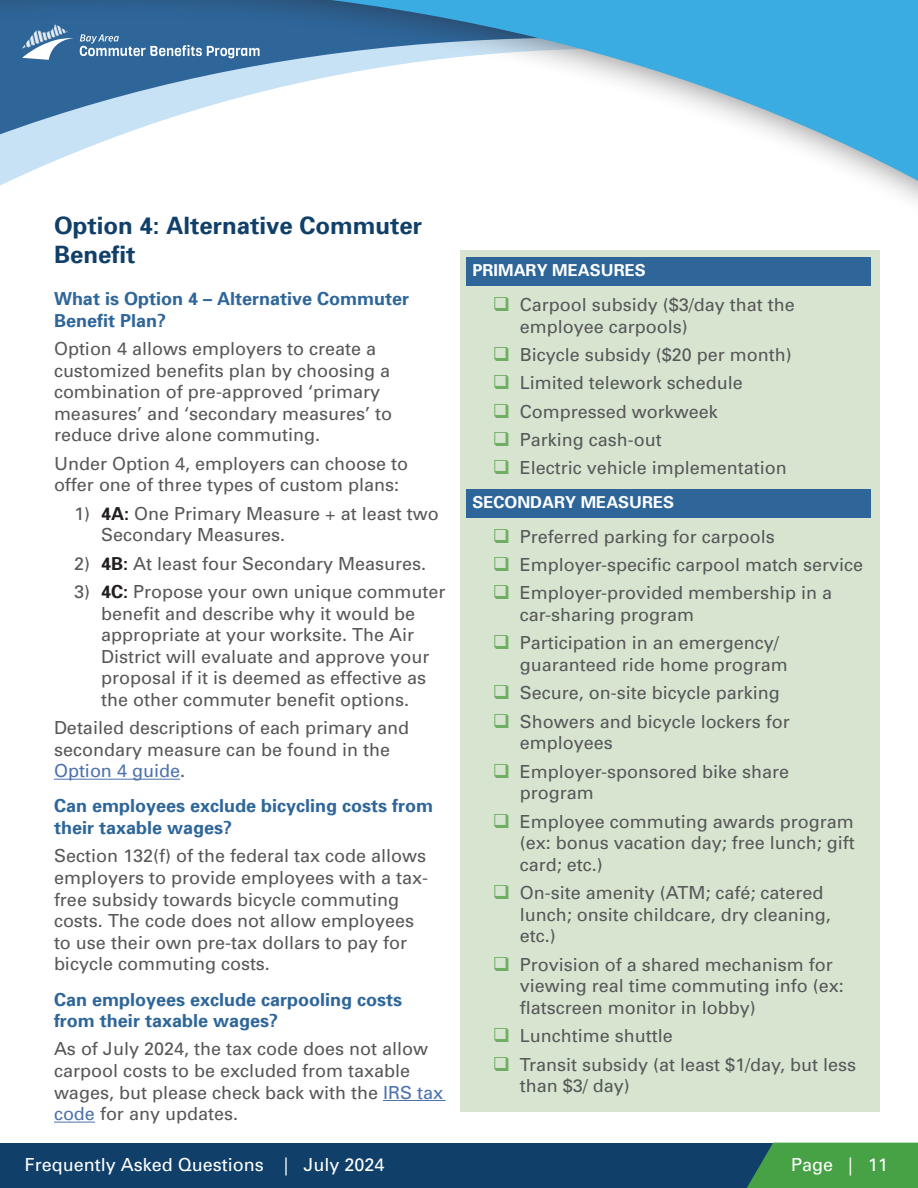
<style>
.page{position:relative;width:918px;height:1188px;background:#fff}
.page>*{position:absolute;margin:0;border:0;box-sizing:border-box;transform-origin:0 0}
.t1{font:700 24px/28.8px "Univers 65";color:#104069}
.Bullets_Checklist{font:18px/21.6px "Univers";color:#57585a}
.Body{font:18px/21.6px "Univers";color:#57585a}
.Bullets_Numbered_List_2{font:18px/21.6px "Univers";color:#57585a}
.H3{font:700 18px/21.6px "Univers 65";color:#2e669a}
.t2{font:18px "Univers";color:#fff}
.Options{font:700 16.5px "Univers 65";color:#fff}
.Measures{font:700 16.5px "Univers 65";color:#fff}
.s1{font-family:"Univers 65";font-weight:700;color:#231f20}
.s2{color:#4d72ac}
</style>
<div class="page">
<svg style="left:0;top:0;width:918px;height:203px"></svg>
<svg style="left:80px;top:34px;width:180px;height:24px"></svg>
<svg style="left:22px;top:24px;width:51px;height:35px"></svg>
<div style="left:0;top:1143px;width:918px;height:45px;background:#104069"></div>
<svg style="left:747px;top:1143px;width:171px;height:45px"></svg>
<div style="left:461px;top:251px;width:419px;height:861px;background:#d7e5d0"></div>
<div style="left:466px;top:257px;width:405px;height:29px;background:#2e669a"></div>
<div style="left:466px;top:489px;width:405px;height:29px;background:#2e669a"></div>
<hr style="left:54px;top:779px;width:126px;height:1px;background:#4d72ac">
<hr style="left:383px;top:1100px;width:62px;height:1px;background:#4d72ac">
<hr style="left:54px;top:1122px;width:41px;height:1px;background:#4d72ac">
<h1 class="t1" style="left:54px;top:211px;width:370px">Option 4: Alternative Commuter<br>Benefit</h1>
<h6 class="H3" style="left:54px;top:287px;width:357px">What is Option 4 – Alternative Commuter<br>Benefit Plan?</h6>
<p class="Body" style="left:54px;top:338px;width:340px">Option 4 allows employers to create a customized benefits plan by choosing a combination of pre-approved ‘primary measures’ and ‘secondary measures’ to reduce drive alone commuting.</p>
<p class="Body" style="left:54px;top:453px;width:356px">Under Option 4, employers can choose to offer one of three types of custom plans:</p>
<h3 class="Bullets_Numbered_List_2" style="left:101px;top:503px;width:339px;text-indent:-27px">1) <span class="s1">4A:</span> One Primary Measure + at least two<br>Secondary Measures.</h3>
<h3 class="Bullets_Numbered_List_2" style="left:74px;top:553px;width:354px">2) <span class="s1">4B:</span> At least four Secondary Measures.</h3>
<h3 class="Bullets_Numbered_List_2" style="left:101px;top:581px;width:346px;text-indent:-27px">3) <span class="s1">4C:</span> Propose your own unique commuter benefit and describe why it would be appropriate at your worksite. The Air District will evaluate and approve your proposal if it is deemed as effective as the other commuter benefit options.</h3>
<p class="Body" style="left:54px;top:717px;width:357px">Detailed descriptions of each primary and secondary measure can be found in the<br><span class="s2">Option 4 guide</span>.</p>
<h6 class="H3" style="left:54px;top:795px;width:381px">Can employees exclude bicycling costs from their taxable wages?</h6>
<p class="Body" style="left:54px;top:845px;width:376px">Section 132(f) of the federal tax code allows employers to provide employees with a tax&shy;free subsidy towards bicycle commuting costs. The code does not allow employees to use their own pre-tax dollars to pay for bicycle commuting costs.</p>
<h6 class="H3" style="left:54px;top:988px;width:350px">Can employees exclude carpooling costs from their taxable wages?</h6>
<p class="Body" style="left:54px;top:1039px;width:391px">As of July 2024, the tax code does not allow carpool costs to be excluded from taxable wages, but please check back with the <span class="s2">IRS tax code</span> for any updates.</p>
<p class="Measures" style="left:472px;top:259px;width:175px">PRIMARY MEASURES</p>
<h3 class="Bullets_Checklist" style="left:520px;top:294px;width:277px">Carpool subsidy ($3/day that the employee carpools)</h3>
<h3 class="Bullets_Checklist" style="left:520px;top:344px;width:274px">Bicycle subsidy ($20 per month)</h3>
<h3 class="Bullets_Checklist" style="left:520px;top:372px;width:225px">Limited telework schedule</h3>
<h3 class="Bullets_Checklist" style="left:520px;top:401px;width:200px">Compressed workweek</h3>
<h3 class="Bullets_Checklist" style="left:520px;top:429px;width:144px">Parking cash-out</h3>
<h3 class="Bullets_Checklist" style="left:520px;top:457px;width:269px">Electric vehicle implementation</h3>
<p class="Options" style="left:472px;top:491px;width:203px">SECONDARY MEASURES</p>
<h3 class="Bullets_Checklist" style="left:520px;top:526px;width:257px">Preferred parking for carpools</h3>
<h3 class="Bullets_Checklist" style="left:520px;top:554px;width:345px">Employer-specific carpool match service</h3>
<h3 class="Bullets_Checklist" style="left:520px;top:582px;width:314px">Employer-provided membership in a car-sharing program</h3>
<h3 class="Bullets_Checklist" style="left:520px;top:632px;width:270px">Participation in an emergency/ guaranteed ride home program</h3>
<h3 class="Bullets_Checklist" style="left:520px;top:682px;width:262px">Secure, on-site bicycle parking</h3>
<h3 class="Bullets_Checklist" style="left:520px;top:711px;width:272px">Showers and bicycle lockers for employees</h3>
<h3 class="Bullets_Checklist" style="left:520px;top:761px;width:271px">Employer-sponsored bike share program</h3>
<h3 class="Bullets_Checklist" style="left:520px;top:811px;width:337px;text-align:justify">Employee commuting awards program (ex: bonus vacation day; free lunch; gift card; etc.)</h3>
<h3 class="Bullets_Checklist" style="left:520px;top:882px;width:313px">On-site amenity (ATM; café; catered lunch; onsite childcare, dry cleaning, etc.)</h3>
<h3 class="Bullets_Checklist" style="left:520px;top:954px;width:326px">Provision of a shared mechanism for viewing real time commuting info (ex: flatscreen monitor in lobby)</h3>
<h3 class="Bullets_Checklist" style="left:520px;top:1025px;width:154px">Lunchtime shuttle</h3>
<h3 class="Bullets_Checklist" style="left:520px;top:1054px;width:338px">Transit subsidy (at least $1/day, but less than $3/ day)</h3>
<p class="t2" style="left:25px;top:1154px;width:361px">Frequently Asked Questions | July 2024</p>
<p class="t2" style="left:791px;top:1154px;width:98px">Page | 11</p>
</div>
